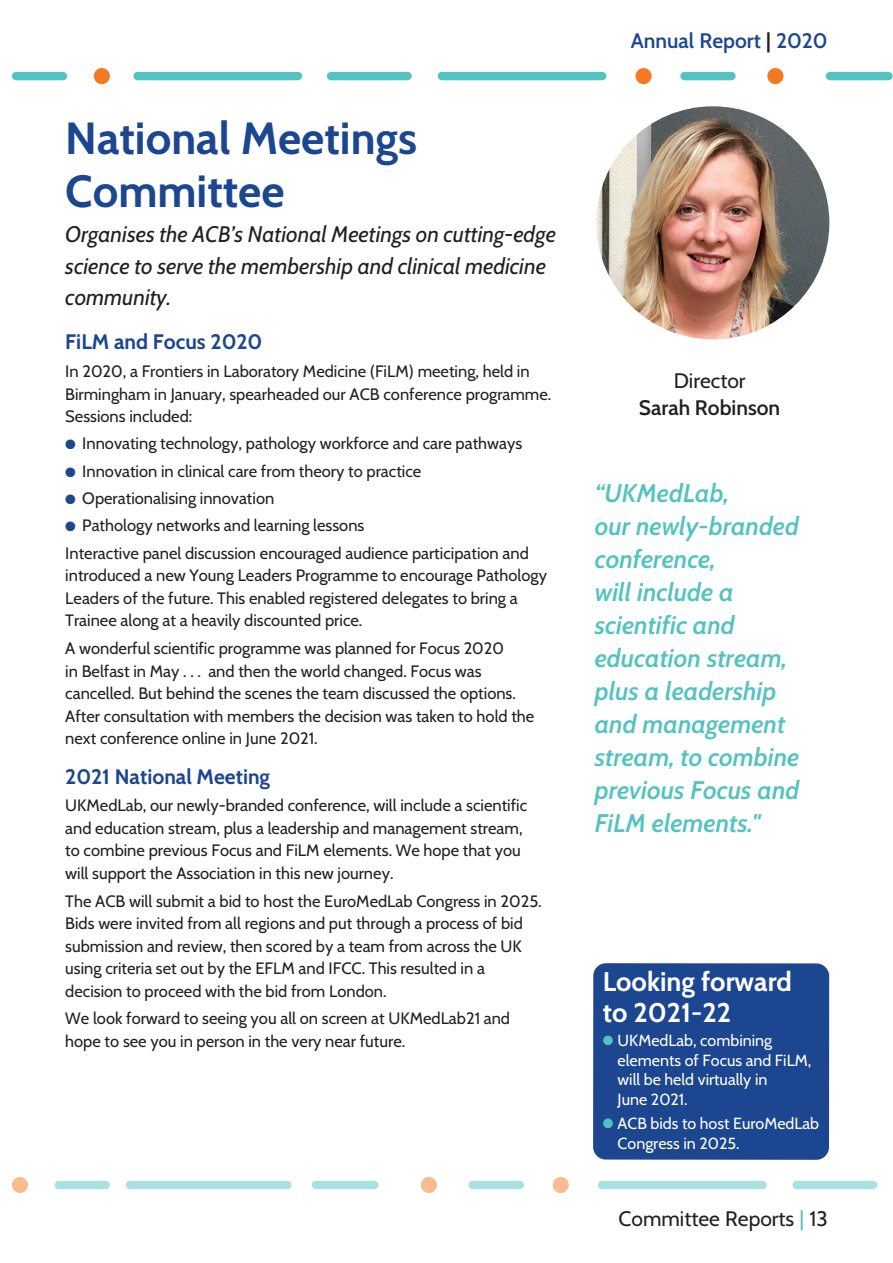
<style>
.page{position:relative;width:893px;height:1263px;background:#fff}
.page>*{position:absolute;margin:0;border:0;box-sizing:border-box;transform-origin:0 0}
.t1{font:700 45px/52.5px "Cabin";color:#1c468f}
.t2{font:700 27px/30.9px "Cabin";color:#fff}
.t3{font:italic 600 25.5px/33px "Cabin";color:#53c3c1}
.t4{font:italic 22.5px/31.5px "Cabin";color:#231f20}
.t5{font:700 21px "Cabin";color:#1c468f}
.t6{font:21px "Cabin";color:#231f20}
.t7{font:600 21px "Cabin";color:#1c468f}
.t8{font:600 21px "Cabin";color:#231f20}
.t9{font:16.5px/22.5px "Cabin";color:#231f20}
.t10{font:16.05px/19.5px "Cabin";color:#fff}
.s1{color:#1c468f}
.s2{color:#231f20}
.s3{color:#53c3c1}
</style>
<div class="page">
<div style="left:830px;top:72px;width:58px;height:8px;background:#53c3c1"></div>
<div style="left:331px;top:72px;width:77px;height:8px;background:#53c3c1"></div>
<div style="left:442px;top:72px;width:160px;height:8px;background:#53c3c1"></div>
<div style="left:138px;top:72px;width:160px;height:8px;background:#53c3c1"></div>
<div style="left:767px;top:68px;width:16px;height:16px;background:#f47921;border-radius:50%"></div>
<div style="left:635px;top:68px;width:17px;height:16px;background:#f47921;border-radius:50%"></div>
<div style="left:684px;top:72px;width:47px;height:8px;background:#53c3c1"></div>
<div style="left:94px;top:68px;width:16px;height:16px;background:#f47921;border-radius:50%"></div>
<div style="left:16px;top:72px;width:47px;height:8px;background:#53c3c1"></div>
<div style="left:316px;top:1181px;width:58px;height:8px;background:#a9e1e0"></div>
<div style="left:130px;top:1181px;width:157px;height:8px;background:#a9e1e0"></div>
<div style="left:797px;top:1181px;width:76px;height:8px;background:#a9e1e0"></div>
<div style="left:602px;top:1181px;width:160px;height:8px;background:#a9e1e0"></div>
<svg style="left:421px;top:1177px;width:16px;height:16px"></svg>
<svg style="left:12px;top:1177px;width:16px;height:16px"></svg>
<svg style="left:553px;top:1177px;width:16px;height:16px"></svg>
<div style="left:473px;top:1181px;width:47px;height:8px;background:#a9e1e0"></div>
<div style="left:59px;top:1181px;width:47px;height:8px;background:#a9e1e0"></div>
<div style="left:593px;top:963px;width:236px;height:197px;background:#1c468f;border-radius:13px"></div>
<img style="left:596px;top:106px;width:233px;height:233px;border-radius:50%">
<h1 class="t1" style="left:65px;top:112px;width:353px">National Meetings<br>Committee</h1>
<h3 class="t4" style="left:65px;top:219px;width:492px">Organises the ACB’s National Meetings on cutting-edge science to serve the membership and clinical medicine community.</h3>
<p class="t5" style="left:65px;top:330px;width:199px">FiLM and Focus 2020</p>
<p class="t9" style="left:65px;top:360px;width:488px">In 2020, a Frontiers in Laboratory Medicine (FiLM) meeting, held in<br>Birmingham in January, spearheaded our ACB conference programme.<br>Sessions included:</p>
<p class="t9" style="left:65px;top:432px;width:458px"><span class="s1">●</span> Innovating technology, pathology workforce and care pathways</p>
<p class="t9" style="left:65px;top:460px;width:358px"><span class="s1">●</span> Innovation in clinical care from theory to practice</p>
<p class="t9" style="left:65px;top:487px;width:211px"><span class="s1">●</span> Operationalising innovation</p>
<p class="t9" style="left:65px;top:512px;width:465px;line-height:27.6px"><span class="s1">●</span> Pathology networks and learning lessons<br>Interactive panel discussion encouraged audience participation and</p>
<p class="t9" style="left:65px;top:564px;width:483px">introduced a new Young Leaders Programme to encourage Pathology<br>Leaders of the future. This enabled registered delegates to bring a<br>Trainee along at a heavily discounted price.</p>
<p class="t9" style="left:65px;top:637px;width:471px">A wonderful scientific programme was planned for Focus 2020<br>in Belfast in May . . . and then the world changed. Focus was cancelled. But behind the scenes the team discussed the options.<br>After consultation with members the decision was taken to hold the next conference online in June 2021.</p>
<p class="t5" style="left:65px;top:764px;width:206px">2021 National Meeting</p>
<p class="t9" style="left:65px;top:794px;width:463px">UKMedLab, our newly-branded conference, will include a scientific and education stream, plus a leadership and management stream, to combine previous Focus and FiLM elements. We hope that you will support the Association in this new journey.</p>
<p class="t9" style="left:65px;top:889px;width:478px">The ACB will submit a bid to host the EuroMedLab Congress in 2025.<br>Bids were invited from all regions and put through a process of bid submission and review, then scored by a team from across the UK using criteria set out by the EFLM and IFCC. This resulted in a decision to proceed with the bid from London.</p>
<p class="t9" style="left:65px;top:1007px;width:446px">We look forward to seeing you all on screen at UKMedLab21 and hope to see you in person in the very near future.</p>
<p class="t7" style="left:631px;top:28px;width:198px">Annual Report <span class="s2">|</span> 2020</p>
<p class="t6" style="left:674px;top:368px;width:73px">Director</p>
<p class="t8" style="left:639px;top:395px;width:143px">Sarah Robinson</p>
<h3 class="t3" style="left:595px;top:477px;width:206px">“UKMedLab,<br>our newly-branded conference,<br>will include a scientific and education stream, plus a leadership and management stream, to combine previous Focus and<br>FiLM elements."</h3>
<h2 class="t2" style="left:603px;top:966px;width:191px">Looking forward to 2021-22</h2>
<p class="t10" style="left:618px;top:1031px;width:195px;text-indent:-15px"><span class="s3">●</span> UKMedLab, combining elements of Focus and FiLM, will be held virtually in<br>June 2021.</p>
<p class="t10" style="left:618px;top:1114px;width:203px;text-indent:-15px"><span class="s3">●</span> ACB bids to host EuroMedLab<br>Congress in 2025.</p>
<p class="t6" style="left:619px;top:1206px;width:211px">Committee Reports <span class="s3">|</span> 13</p>
</div>
